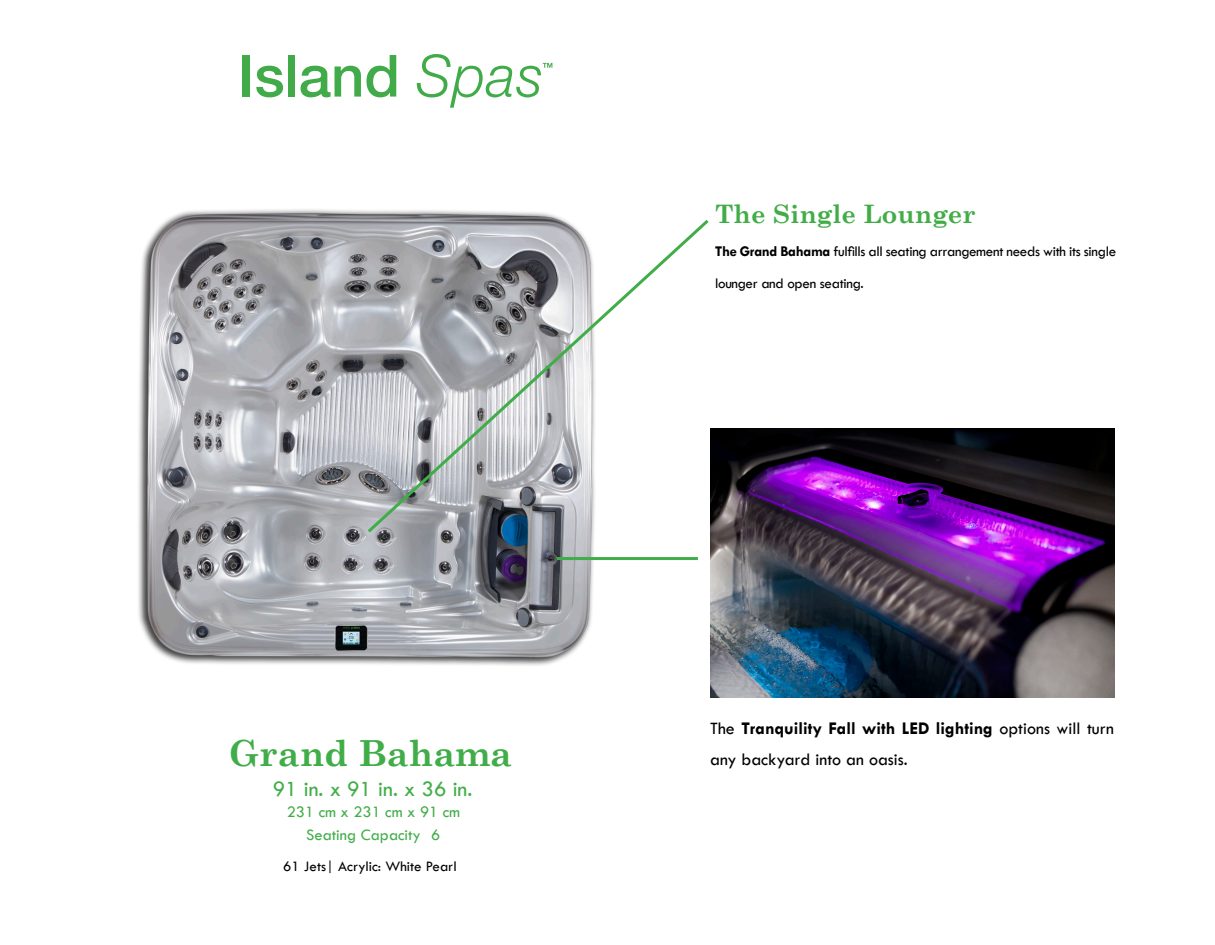
<style>
.page{position:relative;width:1215px;height:945px;background:#fff}
.page>*{position:absolute;margin:0;border:0;box-sizing:border-box;transform-origin:0 0}
.t1{font:700 36px "Century Schoolbook";color:#40ad49}
.t2{font:700 25.5px "Century Schoolbook";color:#42ad48}
.t3{font:22.5px "Tw Cen";color:#42ad48}
.t4{font:18px/31.5px "Tw Cen";color:#000}
.t5{font:16.5px "Tw Cen";color:#42ad48}
.t6{font:16.5px "Tw Cen";color:#40ae49}
.t7{font:15px/31.5px "Tw Cen";letter-spacing:-.02em;color:#000}
.t8{font:15px "Tw Cen";color:#000}
.s1{font-weight:700}
</style>
<div class="page">
<div style="left:243px;top:55px;width:7px;height:42px;background:#40ab48"></div>
<svg style="left:256px;top:66px;width:27px;height:31px"></svg>
<div style="left:288px;top:55px;width:7px;height:42px;background:#40ab48"></div>
<svg style="left:301px;top:55px;width:95px;height:42px"></svg>
<svg style="left:417px;top:54px;width:135px;height:54px"></svg>
<img style="left:138px;top:209px;width:462px;height:457px">
<svg style="left:365px;top:217px;width:344px;height:319px"></svg>
<img style="left:710px;top:428px;width:404px;height:270px">
<hr style="left:557px;top:557px;width:141px;height:3px;background:#40ad49">
<p class="t1" style="left:229px;top:725px;width:284px">Grand Bahama</p>
<p class="t3" style="left:273px;top:775px;width:201px">91 in. x 91 in. x 36 in.</p>
<p class="t5" style="left:287px;top:801px;width:175px">231 cm x 231 cm x 91 cm</p>
<p class="t6" style="left:306px;top:825px;width:116px">Seating Capacity</p>
<p class="t5" style="left:431px;top:825px;width:11px">6</p>
<p class="t8" style="left:283px;top:857px;width:175px">61 Jets| Acrylic: White Pearl</p>
<p class="t2" style="left:715px;top:194px;width:262px">The Single Lounger</p>
<p class="t7" style="left:715px;top:235px;width:403px"><span class="s1">The Grand Bahama</span> fulfills all seating arrangement needs with its single lounger and open seating.</p>
<p class="t4" style="left:710px;top:712px;width:405px">The <span class="s1">Tranquility Fall with LED lighting</span> options will turn any backyard into an oasis.</p>
</div>
